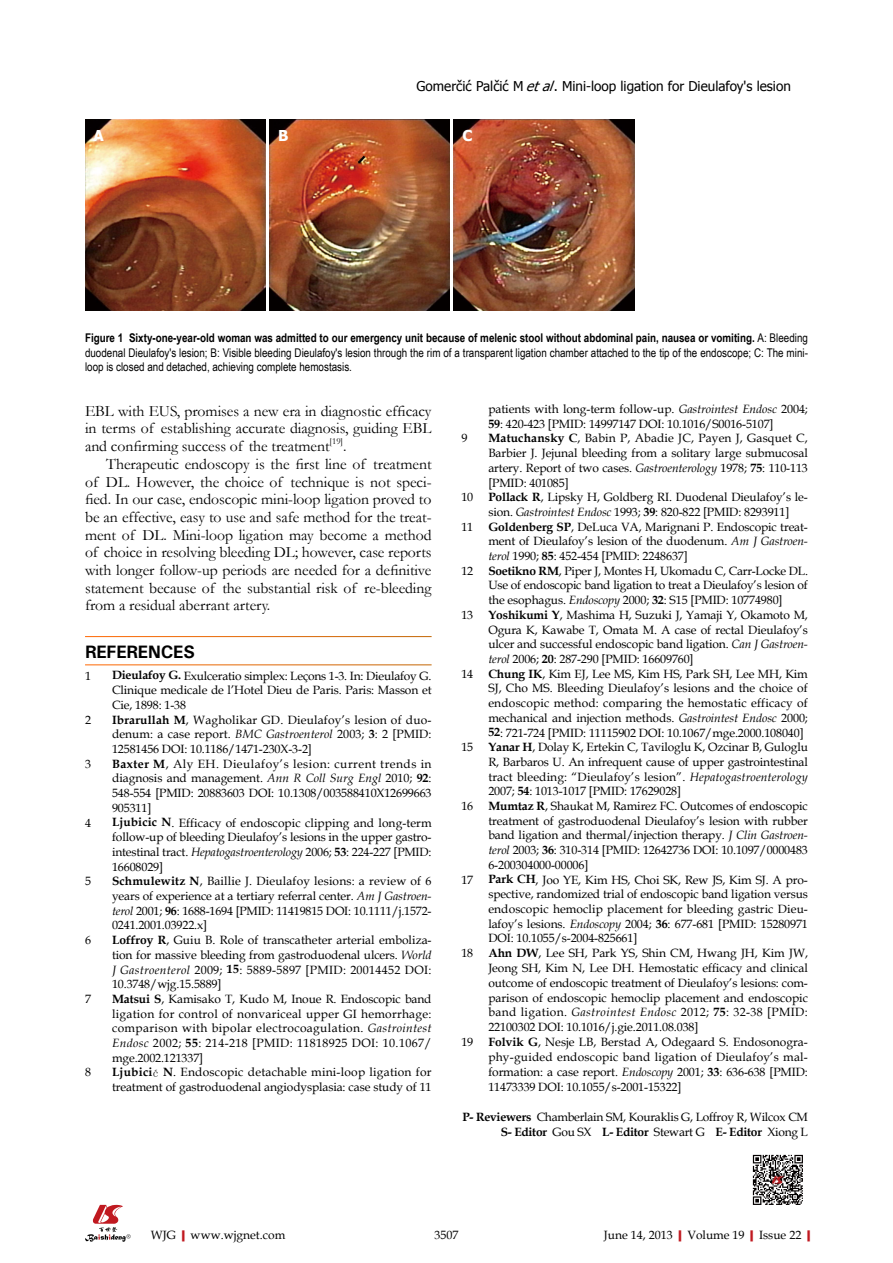
<style>
.page{position:relative;width:893px;height:1263px;background:#fff}
.page>*{position:absolute;margin:0;border:0;box-sizing:border-box;transform-origin:0 0}
.t1{font:700 18px "Univers";letter-spacing:-.01em;color:#000}
.t2{font:15.75px/17.7px "Garamond";letter-spacing:-.005em;color:#000;text-align:justify}
.t3{font:700 15px "Tahoma";color:#fff}
.t4{font:13.5px "Tahoma";color:#000}
.t5{font:12px/14.7px "Book Antiqua";letter-spacing:-.01em;color:#000;text-align:justify}
.t6{font:12px/14.7px "Arial Narrow";color:#000;text-align:justify}
.t7{font:9.15px "Garamond";color:#000}
.s1{font-style:italic}
.s2{font-weight:700}
.s3{font-family:"MS Mincho"}
.s4{font-weight:700;color:#c01920}
</style>
<div class="page">
<svg style="left:85px;top:1205px;width:46px;height:37px"></svg>
<img style="left:85px;top:119px;width:180px;height:191px">
<img style="left:269px;top:119px;width:181px;height:191px">
<img style="left:454px;top:119px;width:180px;height:191px">
<img style="left:752px;top:1154px;width:51px;height:51px">
<p class="t4" style="left:417px;top:77px;width:376px">Gomerčić Palčić M <span class="s1">etal</span>. Mini-loop ligation for Dieulafoy's lesion</p>
<p class="t3" style="left:94px;top:125px;width:12px">A</p>
<p class="t3" style="left:278px;top:125px;width:12px">B</p>
<p class="t3" style="left:462px;top:125px;width:12px">C</p>
<p class="t6" style="left:85px;top:330px;width:724px"><span class="s2">Figure 1 Sixty-one-year-old woman was admitted to our emergency unit because of melenic stool without abdominal pain, nausea or vomiting.</span> A: Bleeding duodenal Dieulafoy's lesion; B: Visible bleeding Dieulafoy's lesion through the rim of a transparent ligation chamber attached to the tip of the endoscope; C: The mini&shy;loop is closed and detached, achieving complete hemostasis.</p>
<h2 class="t2" style="left:85px;top:402px;width:348px">EBL with EUS, promises a new era in diagnostic efficacy in terms of establishing accurate diagnosis, guiding EBL and confirming success of the treatment</h2>
<p class="t7" style="left:330px;top:435px;width:15px">[19]</p>
<h2 class="t2" style="left:343px;top:437px;width:5px">.</h2>
<h2 class="t2" style="left:106px;top:455px;width:327px">Therapeutic endoscopy is the first line of treatment</h2>
<h2 class="t2" style="left:85px;top:472px;width:348px">of DL. However, the choice of technique is not speci-</h2>
<h2 class="t2" style="left:85px;top:490px;width:348px">fied. In our case, endoscopic mini-loop ligation proved to</h2>
<h2 class="t2" style="left:85px;top:508px;width:348px">be an effective, easy to use and safe method for the treat-</h2>
<h2 class="t2" style="left:85px;top:525px;width:348px">ment of DL. Mini-loop ligation may become a method</h2>
<h2 class="t2" style="left:85px;top:543px;width:348px">of choice in resolving bleeding DL; however, case reports</h2>
<h2 class="t2" style="left:85px;top:561px;width:348px">with longer follow-up periods are needed for a definitive</h2>
<h2 class="t2" style="left:85px;top:579px;width:348px">statement because of the substantial risk of re-bleeding</h2>
<h2 class="t2" style="left:85px;top:596px;width:187px">from a residual aberrant artery.</h2>
<h1 class="t1" style="left:85px;top:640px;width:111px">REFERENCES</h1>
<p class="t5" style="left:85px;top:668px;width:7px">1</p>
<p class="t5" style="left:112px;top:668px;width:321px"><span class="s2">Dieulafoy G.</span> Exulceratio simplex: Leçons 1-3. In: Dieulafoy G.<br>Clinique medicale de l’Hotel Dieu de Paris. Paris: Masson et Cie, 1898: 1-38</p>
<p class="t5" style="left:85px;top:712px;width:7px">2</p>
<p class="t5" style="left:112px;top:712px;width:321px"><span class="s2">Ibrarullah M</span>, Wagholikar GD. Dieulafoy’s lesion of duo&shy;denum: a case report. <span class="s1">BMC Gastroenterol</span> 2003; <span class="s2">3</span>: 2 [PMID:<br>12581456 DOI: 10.1186/1471-230X-3-2]</p>
<p class="t5" style="left:85px;top:756px;width:7px">3</p>
<p class="t5" style="left:112px;top:756px;width:321px"><span class="s2">Baxter M</span>, Aly EH. Dieulafoy’s lesion: current trends in diagnosis and management. <span class="s1">Ann R Coll Surg Engl</span> 2010; <span class="s2">92</span>:<br>548-554 [PMID: 20883603 DOI: 10.1308/003588410X12699663<br>905311]</p>
<p class="t5" style="left:85px;top:815px;width:7px">4</p>
<p class="t5" style="left:112px;top:815px;width:321px"><span class="s2">Ljubicic N</span>. Efficacy of endoscopic clipping and long-term follow-up of bleeding Dieulafoy’s lesions in the upper gastro&shy;intestinal tract. <span class="s1">Hepatogastroenterology</span> 2006; <span class="s2">53</span>: 224-227 [PMID:<br>16608029]</p>
<p class="t5" style="left:85px;top:874px;width:7px">5</p>
<p class="t5" style="left:112px;top:874px;width:321px"><span class="s2">Schmulewitz N</span>, Baillie J. Dieulafoy lesions: a review of 6 years of experience at a tertiary referral center. <span class="s1">Am J Gastroen&shy;terol</span> 2001; <span class="s2">96</span>: 1688-1694 [PMID: 11419815 DOI: 10.1111/j.1572- 0241.2001.03922.x]</p>
<p class="t5" style="left:85px;top:932px;width:7px">6</p>
<p class="t5" style="left:112px;top:932px;width:321px"><span class="s2">Loffroy R</span>, Guiu B. Role of transcatheter arterial emboliza&shy;tion for massive bleeding from gastroduodenal ulcers. <span class="s1">World J Gastroenterol</span> 2009; <span class="s2">15</span>: 5889-5897 [PMID: 20014452 DOI:<br>10.3748/wjg.15.5889]</p>
<p class="t5" style="left:85px;top:991px;width:7px">7</p>
<p class="t5" style="left:112px;top:991px;width:321px"><span class="s2">Matsui S</span>, Kamisako T, Kudo M, Inoue R. Endoscopic band ligation for control of nonvariceal upper GI hemorrhage: comparison with bipolar electrocoagulation. <span class="s1">Gastrointest Endosc</span> 2002; <span class="s2">55</span>: 214-218 [PMID: 11818925 DOI: 10.1067/ mge.2002.121337]</p>
<p class="t5" style="left:85px;top:1065px;width:7px">8</p>
<p class="t5" style="left:112px;top:1065px;width:321px"><span class="s2">Ljubici</span><span class="s3">ć</span> <span class="s2">N</span>. Endoscopic detachable mini-loop ligation for treatment of gastroduodenal angiodysplasia: case study of 11</p>
<p class="t5" style="left:488px;top:401px;width:321px">patients with long-term follow-up. <span class="s1">Gastrointest Endosc</span> 2004;<br><span class="s2">59</span>: 420-423 [PMID: 14997147 DOI: 10.1016/S0016-5107]</p>
<p class="t5" style="left:461px;top:431px;width:7px">9</p>
<p class="t5" style="left:488px;top:431px;width:321px"><span class="s2">Matuchansky C</span>, Babin P, Abadie JC, Payen J, Gasquet C, Barbier J. Jejunal bleeding from a solitary large submucosal artery. Report of two cases. <span class="s1">Gastroenterology</span> 1978; <span class="s2">75</span>: 110-113 [PMID: 401085]</p>
<p class="t5" style="left:461px;top:490px;width:13px">10</p>
<p class="t5" style="left:488px;top:490px;width:321px"><span class="s2">Pollack R</span>, Lipsky H, Goldberg RI. Duodenal Dieulafoy’s le&shy;sion. <span class="s1">Gastrointest Endosc</span> 1993; <span class="s2">39</span>: 820-822 [PMID: 8293911]</p>
<p class="t5" style="left:461px;top:519px;width:13px">11</p>
<p class="t5" style="left:488px;top:519px;width:321px"><span class="s2">Goldenberg SP</span>, DeLuca VA, Marignani P. Endoscopic treat&shy;ment of Dieulafoy’s lesion of the duodenum. <span class="s1">Am J Gastroen&shy;terol</span> 1990; <span class="s2">85</span>: 452-454 [PMID: 2248637]</p>
<p class="t5" style="left:461px;top:563px;width:13px">12</p>
<p class="t5" style="left:488px;top:563px;width:321px"><span class="s2">Soetikno RM</span>, Piper J, Montes H, Ukomadu C, Carr-Locke DL.<br>Use of endoscopic band ligation to treat a Dieulafoy’s lesion of the esophagus. <span class="s1">Endoscopy</span> 2000; <span class="s2">32</span>: S15 [PMID: 10774980]</p>
<p class="t5" style="left:461px;top:607px;width:13px">13</p>
<p class="t5" style="left:488px;top:607px;width:321px"><span class="s2">Yoshikumi Y</span>, Mashima H, Suzuki J, Yamaji Y, Okamoto M, Ogura K, Kawabe T, Omata M. A case of rectal Dieulafoy’s ulcer and successful endoscopic band ligation. <span class="s1">Can J Gastroen&shy;terol</span> 2006; <span class="s2">20</span>: 287-290 [PMID: 16609760]</p>
<p class="t5" style="left:461px;top:666px;width:13px">14</p>
<p class="t5" style="left:488px;top:666px;width:321px"><span class="s2">Chung IK</span>, Kim EJ, Lee MS, Kim HS, Park SH, Lee MH, Kim SJ, Cho MS. Bleeding Dieulafoy’s lesions and the choice of endoscopic method: comparing the hemostatic efficacy of mechanical and injection methods. <span class="s1">Gastrointest Endosc</span> 2000; <span class="s2">52</span>: 721-724 [PMID: 11115902 DOI: 10.1067/mge.2000.108040]</p>
<p class="t5" style="left:461px;top:739px;width:13px">15</p>
<p class="t5" style="left:488px;top:739px;width:321px"><span class="s2">Yanar H</span>, Dolay K, Ertekin C, Taviloglu K, Ozcinar B, Guloglu R, Barbaros U. An infrequent cause of upper gastrointestinal tract bleeding: “Dieulafoy’s lesion”. <span class="s1">Hepatogastroenterology </span>2007; <span class="s2">54</span>: 1013-1017 [PMID: 17629028]</p>
<p class="t5" style="left:461px;top:798px;width:13px">16</p>
<p class="t5" style="left:488px;top:798px;width:321px"><span class="s2">Mumtaz R</span>, Shaukat M, Ramirez FC. Outcomes of endoscopic treatment of gastroduodenal Dieulafoy’s lesion with rubber band ligation and thermal/injection therapy. <span class="s1">J Clin Gastroen&shy;terol</span> 2003; <span class="s2">36</span>: 310-314 [PMID: 12642736 DOI: 10.1097/0000483<br>6-200304000-00006]</p>
<p class="t5" style="left:461px;top:872px;width:13px">17</p>
<p class="t5" style="left:488px;top:872px;width:321px"><span class="s2">Park CH</span>, Joo YE, Kim HS, Choi SK, Rew JS, Kim SJ. A pro&shy;spective, randomized trial of endoscopic band ligation versus endoscopic hemoclip placement for bleeding gastric Dieu&shy;lafoy’s lesions. <span class="s1">Endoscopy</span> 2004; <span class="s2">36</span>: 677-681 [PMID: 15280971<br>DOI: 10.1055/s-2004-825661]</p>
<p class="t5" style="left:461px;top:945px;width:13px">18</p>
<p class="t5" style="left:488px;top:945px;width:321px"><span class="s2">Ahn DW</span>, Lee SH, Park YS, Shin CM, Hwang JH, Kim JW, Jeong SH, Kim N, Lee DH. Hemostatic efficacy and clinical outcome of endoscopic treatment of Dieulafoy’s lesions: com&shy;parison of endoscopic hemoclip placement and endoscopic band ligation. <span class="s1">Gastrointest Endosc</span> 2012; <span class="s2">75</span>: 32-38 [PMID:<br>22100302 DOI: 10.1016/j.gie.2011.08.038]</p>
<p class="t5" style="left:461px;top:1034px;width:13px">19</p>
<p class="t5" style="left:488px;top:1034px;width:321px"><span class="s2">Folvik G</span>, Nesje LB, Berstad A, Odegaard S. Endosonogra&shy;phy-guided endoscopic band ligation of Dieulafoy’s mal&shy;formation: a case report. <span class="s1">Endoscopy</span> 2001; <span class="s2">33</span>: 636-638 [PMID:<br>11473339 DOI: 10.1055/s-2001-15322]</p>
<p class="t5" style="left:462px;top:1109px;width:347px;text-align:right"><span class="s2">P- Reviewers</span> Chamberlain SM, Kouraklis G, Loffroy R, Wilcox CM<br><span class="s2">S- Editor</span> Gou SX <span class="s2">L- Editor</span> Stewart G <span class="s2">E- Editor</span> Xiong L</p>
<p class="t5" style="left:151px;top:1227px;width:136px">WJG<span class="s4">|</span>www.wjgnet.com</p>
<p class="t5" style="left:434px;top:1227px;width:25px">3507</p>
<p class="t5" style="left:604px;top:1227px;width:214px">June 14, 2013<span class="s4">|</span>Volume 19<span class="s4">|</span>Issue 22<span class="s4">|</span></p>
</div>
